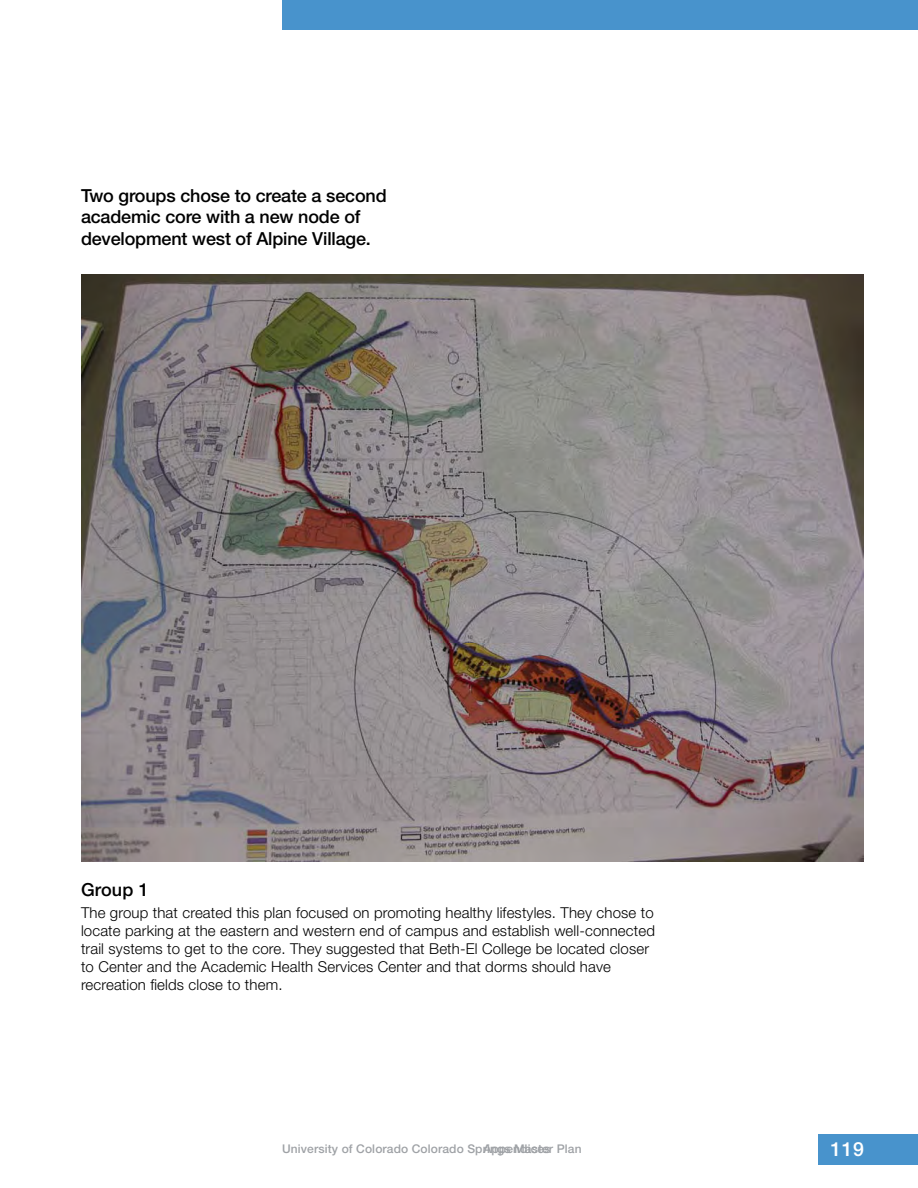
<style>
.page{position:relative;width:918px;height:1188px;background:#fff}
.page>*{position:absolute;margin:0;border:0;box-sizing:border-box;transform-origin:0 0}
.t1{font:500 19.5px "Helvetica Neue LT Std";color:#fff}
.t2{font:500 18px/21.6px "Helvetica Neue LT Std";letter-spacing:-.01em;color:#000}
.t3{font:300 15px/18px "Helvetica Neue LT Std";letter-spacing:.01em;color:#000}
.t4{font:500 12px "Helvetica Neue LT Std";letter-spacing:.01em;color:#9fa2a6}
</style>
<div class="page">
<div style="left:282px;top:0;width:636px;height:30px;background:#4893cc"></div>
<div style="left:819px;top:1134px;width:99px;height:30px;background:#4893cc"></div>
<img style="left:81px;top:274px;width:783px;height:588px">
<p class="t2" style="left:81px;top:184px;width:307px">Two groups chose to create a second academic core with a new node of development west of Alpine Village.</p>
<p class="t2" style="left:81px;top:879px;width:69px">Group 1</p>
<p class="t3" style="left:81px;top:903px;width:575px">The group that created this plan focused on promoting healthy lifestyles. They chose to locate parking at the eastern and western end of campus and establish well-connected trail systems to get to the core. They suggested that Beth-El College be located closer to Center and the Academic Health Services Center and that dorms should have recreation fields close to them.</p>
<p class="t4" style="left:282px;top:1141px;width:301px">University of Colorado Colorado Springs Master Plan</p>
<h1 class="t1" style="left:830px;top:1137px;width:35px">119</h1>
<p class="t4" style="left:483px;top:1141px;width:69px">Appendices</p>
</div>
